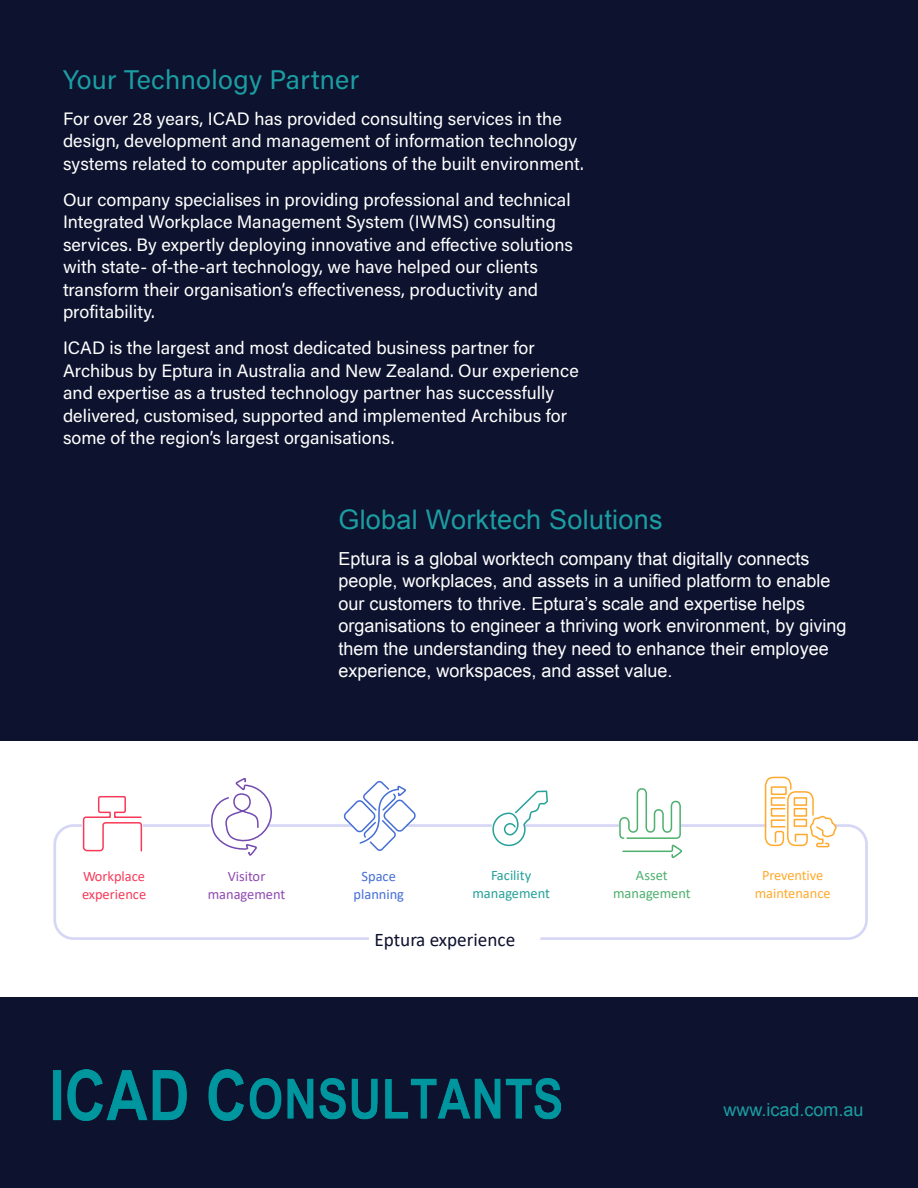
<style>
.page{position:relative;width:918px;height:1188px;background:#0d122e}
.page>*{position:absolute;margin:0;border:0;box-sizing:border-box;transform-origin:0 0}
.t1{font:27px "Arial";letter-spacing:.01em;color:#1b9da2}
.t2{font:27px "Acumin Variable Concept";letter-spacing:.01em;color:#1b9da2}
.t3{font:19.2px "Calibri";color:#0d122e}
.t4{font:18px/22.5px "Acumin Variable Concept";color:#fff}
.t5{font:18px/22.5px "Arial";color:#fff}
.t6{font:18px "Arial";color:#1b9da2}
.t7{font:14.4px/18px "Calibri";color:#ffaa2e;text-align:center}
.t8{font:14.4px/18px "Calibri";color:#f83a59}
.t9{font:14.4px/18px "Calibri";color:#26a199;text-align:center}
.t10{font:14.4px/18px "Calibri";color:#904ab0;text-align:center}
.t11{font:14.4px/18px "Calibri";color:#4db06d;text-align:center}
.t12{font:14.4px/18px "Calibri";color:#456ed6;text-align:center}
</style>
<div class="page">
<div style="left:0;top:742px;width:918px;height:255px;background:#fff"></div>
<div style="left:53px;top:824px;width:815px;height:116px;border:3px solid #d6d7f5;border-radius:19px"></div>
<div style="left:370px;top:917px;width:170px;height:42px;background:#fff"></div>
<svg style="left:208px;top:778px;width:64px;height:78px"></svg>
<svg style="left:342px;top:781px;width:75px;height:70px"></svg>
<svg style="left:492px;top:790px;width:57px;height:57px"></svg>
<svg style="left:619px;top:788px;width:64px;height:70px"></svg>
<svg style="left:764px;top:776px;width:75px;height:164px"></svg>
<svg style="left:82px;top:796px;width:61px;height:56px"></svg>
<img style="left:53px;top:1069px;width:507px;height:52px">
<h1 class="t2" style="left:63px;top:61px;width:298px">Your Technology Partner</h1>
<p class="t4" style="left:63px;top:107px;width:522px">For over 28 years, ICAD has provided consulting services in the design, development and management of information technology systems related to computer applications of the built environment.</p>
<p class="t4" style="left:63px;top:188px;width:511px">Our company specialises in providing professional and technical Integrated Workplace Management System (IWMS) consulting services. By expertly deploying innovative and effective solutions with state- of-the-art technology, we have helped our clients transform their organisation’s effectiveness, productivity and profitability.</p>
<p class="t4" style="left:63px;top:336px;width:517px">ICAD is the largest and most dedicated business partner for Archibus by Eptura in Australia and New Zealand. Our experience and expertise as a trusted technology partner has successfully delivered, customised, supported and implemented Archibus for some of the region’s largest organisations.</p>
<h1 class="t1" style="left:338px;top:502px;width:326px">Global Worktech Solutions</h1>
<p class="t5" style="left:338px;top:548px;width:510px">Eptura is a global worktech company that digitally connects people, workplaces, and assets in a unified platform to enable our customers to thrive. Eptura’s scale and expertise helps organisations to engineer a thriving work environment, by giving them the understanding they need to enhance their employee experience, workspaces, and asset value.</p>
<p class="t8" style="left:82px;top:866px;width:66px">Workplace experience</p>
<p class="t10" style="left:208px;top:866px;width:79px">Visitor management</p>
<p class="t12" style="left:354px;top:866px;width:52px">Space planning</p>
<p class="t9" style="left:472px;top:866px;width:79px">Facility management</p>
<p class="t11" style="left:613px;top:866px;width:79px">Asset management</p>
<p class="t7" style="left:755px;top:866px;width:78px">Preventive maintenance</p>
<p class="t3" style="left:374px;top:926px;width:142px">Eptura experience</p>
<p class="t6" style="left:724px;top:1098px;width:142px">www.icad.com.au</p>
</div>
